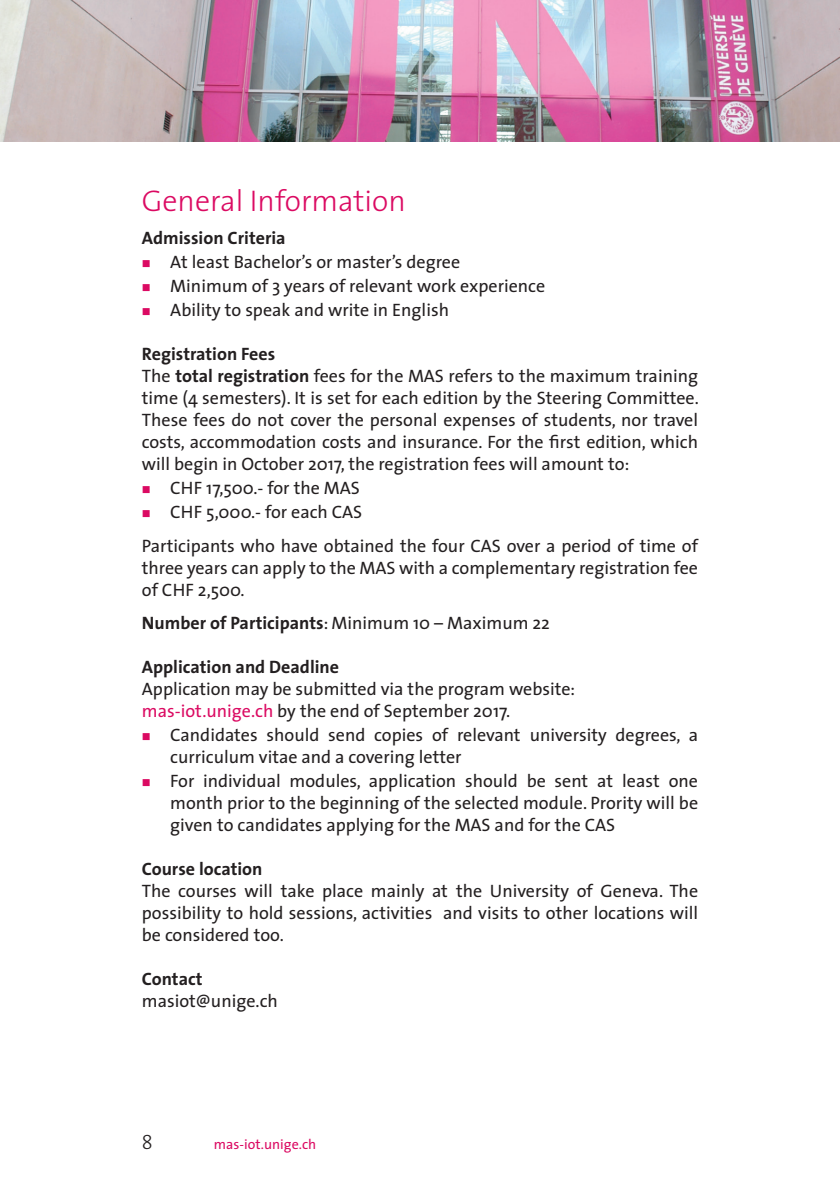
<style>
.page{position:relative;width:840px;height:1191px;background:#fff}
.page>*{position:absolute;margin:0;border:0;box-sizing:border-box;transform-origin:0 0}
.texte{font:300 30px "The Sans";color:#db0a62}
.t1{font:300 20px "The Sans";color:#231f20}
.texte-2{font:18px/22px "The Sans";color:#231f20;text-align:justify}
.retrait5{font:18px/22px "The Sans";color:#231f20}
.texte-3{font:700 18px "The Sans";color:#231f20}
.t2{font:14px "The Sans";color:#db0a62}
.s1{color:#db0a62}
.s2{font-weight:700}
.s3{font-weight:400}
</style>
<div class="page">
<img style="left:0;top:0;width:839px;height:141px">
<p class="texte" style="left:142px;top:176px;width:265px">General Information</p>
<p class="texte-3" style="left:142px;top:223px;width:145px">Admission Criteria</p>
<p class="retrait5" style="left:142px;top:251px;width:319px"><span class="s1">■</span> At least Bachelor’s or master’s degree</p>
<p class="retrait5" style="left:142px;top:275px;width:404px"><span class="s1">■</span> Minimum of 3 years of relevant work experience</p>
<p class="retrait5" style="left:142px;top:299px;width:308px"><span class="s1">■</span> Ability to speak and write in English</p>
<p class="texte-3" style="left:142px;top:339px;width:135px">Registration Fees</p>
<p class="texte-2" style="left:142px;top:365px;width:558px">The <span class="s2">total registration</span> fees for the MAS refers to the maximum training time (4 semesters). It is set for each edition by the Steering Committee.<br>These fees do not cover the personal expenses of students, nor travel costs, accommodation costs and insurance. For the first edition, which will begin in October 2017, the registration fees will amount to:</p>
<p class="retrait5" style="left:142px;top:477px;width:219px"><span class="s1">■</span> CHF 17,500.- for the MAS</p>
<p class="retrait5" style="left:142px;top:501px;width:222px"><span class="s1">■</span> CHF 5,000.- for each CAS</p>
<p class="texte-2" style="left:142px;top:534px;width:557px">Participants who have obtained the four CAS over a period of time of three years can apply to the MAS with a complementary registration fee of CHF 2,500.</p>
<p class="texte-3" style="left:142px;top:608px;width:409px">Number of Participants<span class="s3">: Minimum 10 – Maximum 22</span></p>
<p class="texte-3" style="left:142px;top:652px;width:199px">Application and Deadline</p>
<p class="texte-2" style="left:142px;top:677px;width:434px">Application may be submitted via the program website:</p>
<p class="texte-2" style="left:142px;top:699px;width:369px"><span class="s1">mas-iot.unige.ch</span> by the end of September 2017.</p>
<p class="retrait5" style="left:170px;top:723px;width:529px;text-indent:-28px"><span class="s1">■</span> Candidates should send copies of relevant university degrees, a curriculum vitae and a covering letter</p>
<p class="retrait5" style="left:170px;top:769px;width:529px;text-align:justify;text-indent:-28px"><span class="s1">■</span> For individual modules, application should be sent at least one month prior to the beginning of the selected module. Prority will be given to candidates applying for the MAS and for the CAS</p>
<p class="texte-3" style="left:142px;top:854px;width:122px">Course location</p>
<p class="texte-2" style="left:142px;top:879px;width:557px">The courses will take place mainly at the University of Geneva. The possibility to hold sessions, activities and visits to other locations will be considered too.</p>
<p class="texte-3" style="left:142px;top:964px;width:62px">Contact</p>
<p class="texte-2" style="left:142px;top:989px;width:137px">masiot@unige.ch</p>
<p class="t1" style="left:142px;top:1125px;width:12px">8</p>
<p class="t2" style="left:214px;top:1132px;width:104px">mas-iot.unige.ch</p>
</div>
